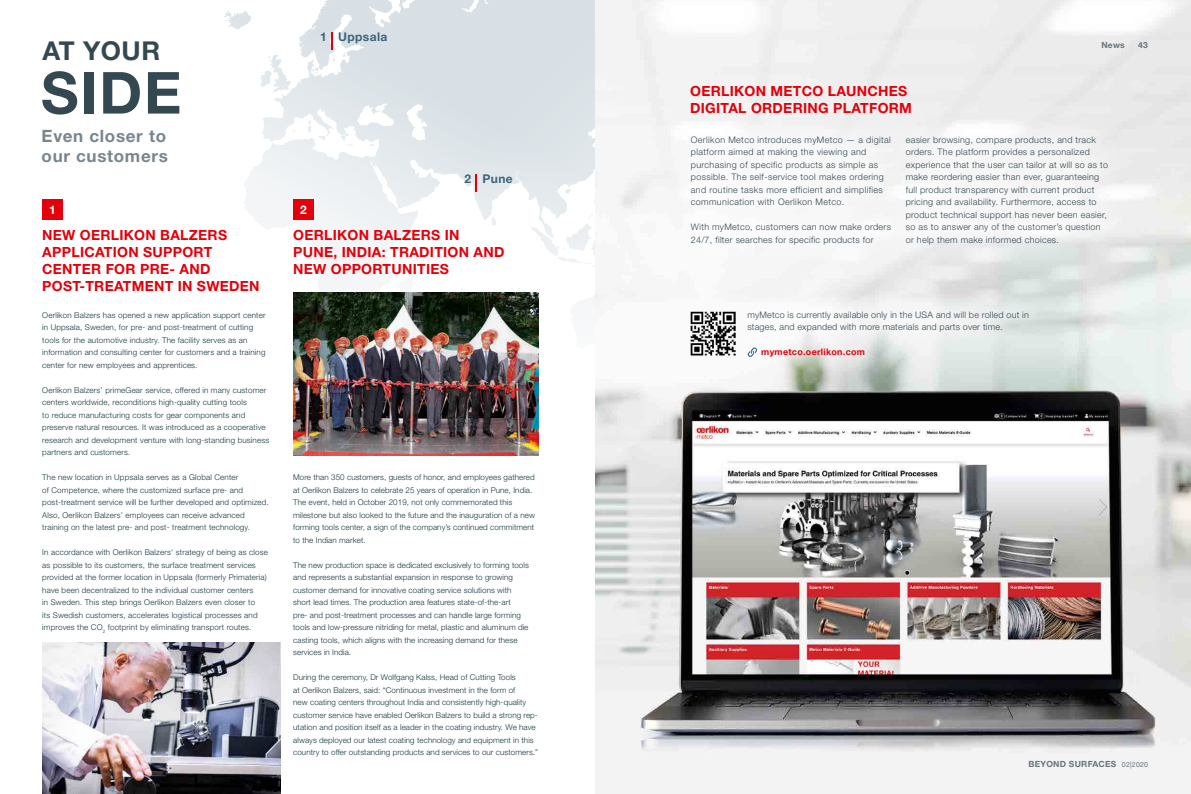
<style>
.page{position:relative;width:1191px;height:794px;background:#fff}
.page>*{position:absolute;margin:0;border:0;box-sizing:border-box;transform-origin:0 0}
.t1{font:700 58px "Helvetica Neue";color:#334851}
.t2{font:700 26px "Helvetica Neue";letter-spacing:.02em;color:#334851}
.t3{font:700 17px/20px "Helvetica Neue";letter-spacing:.04em;color:#79858d}
.t4{font:700 14px/17px "Helvetica Neue";letter-spacing:.02em;color:#e3000b}
.t5{font:700 12px "Helvetica Neue";letter-spacing:.03em;color:#3c647d}
.t6{font:700 11.9px "Helvetica Neue";color:#fff}
.t7{font:300 9px/12.5px "Helvetica Neue";letter-spacing:.03em;color:#334851}
.t8{font:700 9px "Helvetica Neue";letter-spacing:.03em;color:#e3000b}
.t9{font:700 8.5px "Helvetica Neue";letter-spacing:.03em;color:#66757c}
.t10{font:300 8px/12.5px "Helvetica Neue";letter-spacing:.01em;color:#19373f}
.s1{font-weight:400;font-size:7px}
</style>
<div class="page">
<svg style="left:260px;top:75px;width:2px;height:11px"></svg>
<svg style="left:224px;top:10px;width:27px;height:19px"></svg>
<svg style="left:262px;top:0;width:333px;height:220px;fill:#dbe2e7"></svg>
<svg style="left:315px;top:67px;width:4px;height:7px"></svg>
<svg style="left:491px;top:216px;width:5px;height:10px"></svg>
<svg style="left:531px;top:189px;width:64px;height:118px"></svg>
<svg style="left:244px;top:120px;width:174px;height:173px"></svg>
<svg style="left:331px;top:32px;width:15px;height:30px"></svg>
<svg style="left:475px;top:175px;width:2px;height:17px"></svg>
<img style="left:595px;top:0;width:596px;height:794px">
<div style="left:42px;top:199px;width:21px;height:21px;background:#e3000b"></div>
<div style="left:293px;top:199px;width:21px;height:21px;background:#e3000b"></div>
<img style="left:293px;top:293px;width:246px;height:162px">
<div style="left:662px;top:108px;width:472px;height:164px;background:#fff;opacity:.75"></div>
<div style="left:720px;top:283px;width:335px;height:102px;background:#fff;opacity:.75"></div>
<svg style="left:747px;top:347px;width:10px;height:10px"></svg>
<div style="left:687px;top:308px;width:50px;height:50px;background:#fff"></div>
<img style="left:690px;top:311px;width:45px;height:45px">
<div style="left:42px;top:643px;width:240px;height:151px;background:#000;opacity:.08"></div>
<h2 class="t2" style="left:42px;top:34px;width:119px">AT YOUR</h2>
<h1 class="t1" style="left:41px;top:57px;width:142px">SIDE</h1>
<h3 class="t3" style="left:42px;top:126px;width:128px">EVEN CLOSER TO<br>OUR CUSTOMERS</h3>
<h3 class="t6" style="left:49px;top:202px;width:8px">1</h3>
<h3 class="t4" style="left:42px;top:226px;width:186px">NEW OERLIKON BALZERS<br>APP</h3>
<h3 class="t4" style="left:42px;top:243px;width:219px;text-indent:140px">ORT -CENTER FOR PRE- AND -POST-TREATMENT IN SWEDEN</h3>
<p class="t10" style="left:42px;top:308px;width:225px">Oerlikon Balzers has opened a new application support center in Uppsala, Sweden, for pre- and post-treatment of cutting tools for the automotive industry. The facility serves as an information and consulting center for customers and a training center for new employees and apprentices.</p>
<p class="t10" style="left:42px;top:383px;width:228px">Oerlikon Balzers’ primeGear service, offered in many customer centers worldwide, reconditions high-quality cutting tools<br>to reduce manufacturing costs for gear components and preserve natural resources. It was introduced as a cooperative research and development venture with long-standing business partners and customers.</p>
<p class="t10" style="left:42px;top:471px;width:228px">The new location in Uppsala serves as a Global Center<br>of Competence, where the customized surface pre- and post-treatment service will be further developed and optimized.<br>Also, Oerlikon Balzers’ employees can receive advanced training on the latest pre- and post- treatment technology.</p>
<p class="t10" style="left:42px;top:546px;width:227px">In accordance with Oerlikon Balzers‘ strategy of being as close as possible to its customers, the surface treatment services provided at the former location in Uppsala (formerly Primateria) have been decentralized to the individual customer centers<br>in Sweden. This step brings Oerlikon Balzers even closer to<br>its Swedish customers, accelerates logistical processes and improves the CO<sub>2</sub> footprint by eliminating transport routes.</p>
<h3 class="t4" style="left:71px;top:243px;width:92px">LICATION SUPP</h3>
<h3 class="t5" style="left:320px;top:29px;width:69px">1 UPPSALA</h3>
<h3 class="t5" style="left:464px;top:172px;width:50px">2 PUNE</h3>
<h3 class="t6" style="left:300px;top:202px;width:8px">2</h3>
<h3 class="t4" style="left:293px;top:226px;width:213px">OERLIKON BALZERS IN<br>PUNE, INDIA: TRADITION AND<br>NEW OPP</h3>
<h3 class="t4" style="left:361px;top:260px;width:89px">ORTUNITIES</h3>
<p class="t10" style="left:293px;top:471px;width:243px">More than 350 customers, guests of honor, and employees gathered at Oerlikon Balzers to celebrate 25 years of operation in Pune, India.<br>The event, held in October 2019, not only commemorated this milestone but also looked to the future and the inauguration of a new forming tools center, a sign of the company’s continued commitment to the Indian market.</p>
<p class="t10" style="left:293px;top:558px;width:237px">The new production space is dedicated exclusively to forming tools and represents a substantial expansion in response to growing customer demand for innovative coating service solutions with short lead times. The production area features state-of-the-art<br>pre- and post-treatment processes and can handle large forming tools and low-pressure nitriding for metal, plastic and aluminum die casting tools, which aligns with the increasing demand for these services in India.</p>
<p class="t10" style="left:293px;top:671px;width:246px">During the ceremony, Dr Wolfgang Kalss, Head of Cutting Tools<br>at Oerlikon Balzers, said: “Continuous investment in the form of<br>new coating centers throughout India and consistently high-quality customer service have enabled Oerlikon Balzers to build a strong rep&shy;utation and position itself as a leader in the coating industry. We have always deployed our latest coating technology and equipment in this country to offer outstanding products and services to our customers.”</p>
<p class="t9" style="left:1101px;top:40px;width:25px">NEWS</p>
<p class="t9" style="left:1138px;top:40px;width:11px">43</p>
<h3 class="t4" style="left:690px;top:82px;width:148px">OERLIKON METCO LAU</h3>
<h3 class="t4" style="left:690px;top:82px;width:221px;text-align:right">NCHES<br>DIGITAL ORDERING PLATFORM</h3>
<p class="t7" style="left:691px;top:133px;width:202px">Oerlikon Metco introduces myMetco — a digital platform aimed at making the viewing and purchasing of specific products as simple as possible. The self-service tool makes ordering and routine tasks more efficient and simplifies communication with Oerlikon Metco.</p>
<p class="t7" style="left:691px;top:220px;width:202px">With myMetco, customers can now make orders<br>24/7, filter searches for specific products for</p>
<p class="t7" style="left:905px;top:133px;width:204px">easier browsing, compare products, and track orders. The platform provides a personalized experience that the user can tailor at will so as to make reordering easier than ever, guaranteeing full product transparency with current product pricing and availability. Furthermore, access to product technical support has never been easier, so as to answer any of the customer’s question or help them make -informed choices.</p>
<p class="t7" style="left:747px;top:308px;width:175px">myMetco is currently available only in the USA</p>
<p class="t7" style="left:747px;top:308px;width:283px;text-indent:189px">and will be rolled out in stages, and expanded with more materials and parts over time.</p>
<p class="t8" style="left:761px;top:346px;width:105px">MYMETCO.OERLIKON.COM</p>
<p class="t9" style="left:1028px;top:759px;width:121px">BEYOND SURFACES <span class="s1">02|2020</span></p>
</div>
